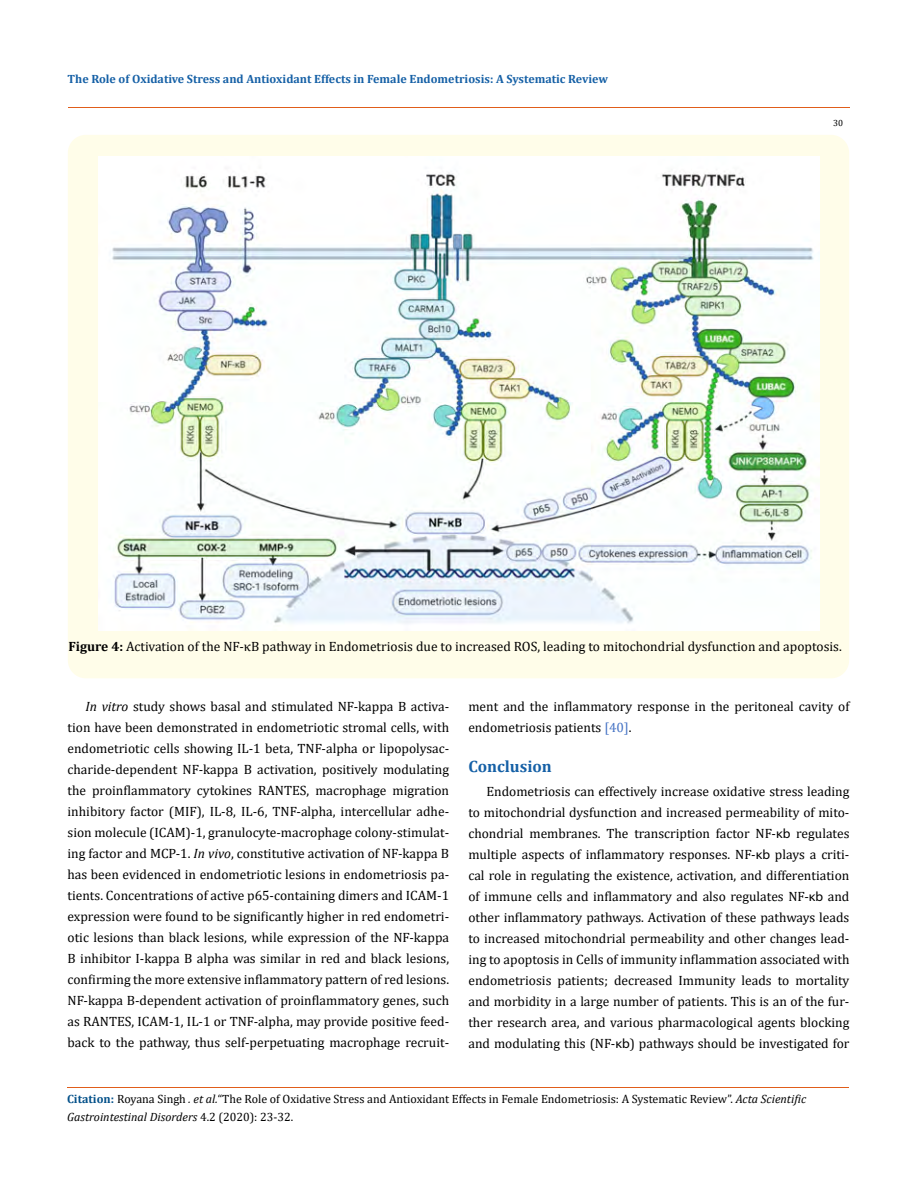
<style>
.page{position:relative;width:917px;height:1188px;background:#fff}
.page>*{position:absolute;margin:0;border:0;box-sizing:border-box;transform-origin:0 0}
.t1{font:700 16.5px "Cambria";color:#1560a6}
.t2{font:13.5px/21px "Cambria";color:#000;text-align:justify}
.t3{font:12px/18px "Cambria";color:#000}
.t4{font:700 12px "Cambria";color:#1560a6}
.t5{font:9px "Cambria";color:#000}
.s1{font-weight:700}
.s2{font-style:italic}
.s3{color:#4472c4}
.s4{font-family:"Myriad Pro"}
.s5{font-weight:700;color:#035089}
</style>
<div class="page">
<div style="left:68px;top:135px;width:781px;height:543px;background:#fffde9;border-radius:18px"></div>
<img style="left:99px;top:156px;width:720px;height:474px">
<hr style="left:68px;top:108px;width:781px;height:1px;background:#e05d1a">
<hr style="left:67px;top:1087px;width:782px;height:1px;background:#e05d1a">
<p class="t4" style="left:68px;top:70px;width:542px">The Role of Oxidative Stress and Antioxidant Effects in Female Endometriosis: A Systematic Review</p>
<p class="t5" style="left:833px;top:118px;width:11px">30</p>
<p class="t2" style="left:68px;top:636px;width:774px"><span class="s1">Figure 4:</span> Activation of the NF-κB pathway in Endometriosis due to increased ROS, leading to mitochondrial dysfunction and apoptosis.</p>
<p class="t2" style="left:67px;top:696px;width:383px;text-indent:18px"><span class="s2">In vitro</span> study shows basal and stimulated NF-kappa B activa&shy;tion have been demonstrated in endometriotic stromal cells, with endometriotic cells showing IL-1 beta, TNF-alpha or lipopolysac&shy;charide-dependent NF-kappa B activation, positively modulating the proinflammatory cytokines RANTES, macrophage migration inhibitory factor (MIF), IL-8, IL-6, TNF-alpha, intercellular adhe&shy;sion molecule (ICAM)-1, granulocyte-macrophage colony-stimulat&shy;ing factor and MCP-1. <span class="s2">In vivo</span>, constitutive activation of NF-kappa B has been evidenced in endometriotic lesions in endometriosis pa&shy;tients. Concentrations of active p65-containing dimers and ICAM-1 expression were found to be significantly higher in red endometri&shy;otic lesions than black lesions, while expression of the NF-kappa B inhibitor I-kappa B alpha was similar in red and black lesions, confirming the more extensive inflammatory pattern of red lesions.<br>NF-kappa B-dependent activation of proinflammatory genes, such as RANTES, ICAM-1, IL-1 or TNF-alpha, may provide positive feed&shy;back to the pathway, thus self-perpetuating macrophage recruit-</p>
<p class="t2" style="left:468px;top:696px;width:382px">ment and the inflammatory response in the peritoneal cavity of endometriosis patients <span class="s3">[40]</span>.</p>
<p class="t1" style="left:468px;top:754px;width:85px">Conclusion</p>
<p class="t2" style="left:468px;top:781px;width:382px;text-indent:18px">Endometriosis can effectively increase oxidative stress leading to mitochondrial dysfunction and increased permeability of mito&shy;chondrial membranes. The transcription factor NF-<span class="s4">κb</span> regulates multiple aspects of inflammatory responses. NF-<span class="s4">κb</span> plays a criti&shy;cal role in regulating the existence, activation, and differentiation of immune cells and inflammatory and also regulates NF-<span class="s4">κb</span> and other inflammatory pathways. Activation of these pathways leads to increased mitochondrial permeability and other changes lead&shy;ing to apoptosis in Cells of immunity inflammation associated with endometriosis patients; decreased Immunity leads to mortality and morbidity in a large number of patients. This is an of the fur&shy;ther research area, and various pharmacological agents blocking and modulating this (NF-<span class="s4">κb</span>) pathways should be investigated for</p>
<p class="t3" style="left:67px;top:1090px;width:740px"><span class="s5">Citation:</span> Royana Singh <span class="s2">. et al.</span>“The Role of Oxidative Stress and Antioxidant Effects in Female Endometriosis: A Systematic Review”. <span class="s2">Acta Scientific<br>Gastrointestinal Disorders</span> 4.2 (2020): 23-32.</p>
</div>
